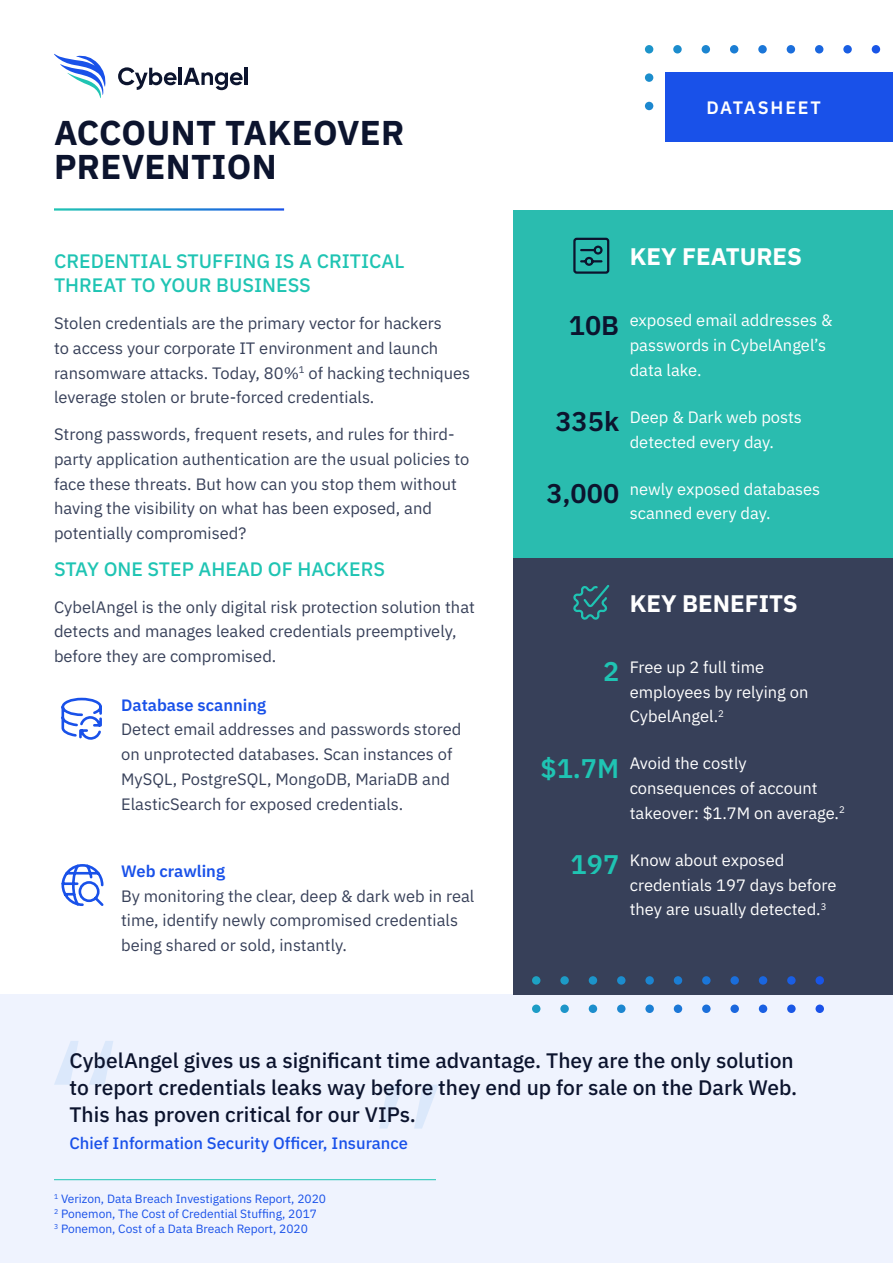
<style>
.page{position:relative;width:893px;height:1263px;background:#fff}
.page>*{position:absolute;margin:0;border:0;box-sizing:border-box;transform-origin:0 0}
.t1{font:700 34.5px/34.5px "IBM Plex Sans";letter-spacing:.01em;color:#0c142e}
.t2{font:600 27px "IBM Plex Sans";color:#0c142e}
.t3{font:600 27px "IBM Plex Sans";color:#1fc4b3}
.Paragraph_Style_4{font:700 24px "IBM Plex Sans";color:#fff}
.t4{font:500 21px/27px "IBM Plex Sans";color:#0c142e}
.Paragraph_Style_8{font:500 19.5px/24.8px "IBM Plex Sans";color:#1fc4b3}
.BODY{font:500 19.5px "IBM Plex Sans";color:#1fc4b3}
.t5{font:600 18px "IBM Plex Sans";letter-spacing:.1em;color:#fff}
.BODY-2{font:16.5px/24.8px "IBM Plex Sans";color:#374059}
.t6{font:16.5px/24.8px "IBM Plex Sans";color:#fff}
.Paragraph_Style_9{font:16.5px/24.8px "IBM Plex Sans";color:#374059}
.t7{font:500 16.5px "IBM Plex Sans";color:#1951e9}
.Paragraph_Style_2{font:12px "IBM Plex Sans";color:#1951e9}
.s1{font-weight:600;color:#1951e9}
</style>
<div class="page">
<div style="left:0;top:995px;width:893px;height:268px;background:#eff3fe"></div>
<div style="left:514px;top:211px;width:379px;height:347px;background:#2abcaf"></div>
<div style="left:514px;top:558px;width:379px;height:437px;background:#374059"></div>
<svg style="left:645px;top:45px;width:235px;height:65px"></svg>
<div style="left:665px;top:72px;width:228px;height:69px;background:#1951e9"></div>
<svg style="left:118px;top:67px;width:59px;height:23px"></svg>
<hr style="left:179px;top:67px;width:3px;height:18px;background:#0c142e">
<svg style="left:183px;top:68px;width:60px;height:22px"></svg>
<hr style="left:245px;top:67px;width:3px;height:18px;background:#0c142e">
<svg style="left:54px;top:54px;width:52px;height:44px"></svg>
<svg style="left:380px;top:1085px;width:58px;height:43px"></svg>
<svg style="left:54px;top:1041px;width:59px;height:44px"></svg>
<hr style="left:54px;top:1179px;width:382px;height:1px;background:#1fc4b3">
<svg style="left:532px;top:976px;width:292px;height:37px"></svg>
<svg style="left:573px;top:585px;width:37px;height:35px"></svg>
<svg style="left:573px;top:237px;width:37px;height:37px"></svg>
<svg style="left:61px;top:697px;width:41px;height:43px"></svg>
<svg style="left:61px;top:864px;width:43px;height:42px"></svg>
<p class="t1" style="left:54px;top:112px;width:352px">ACCOUNT TAKEOVER<br>PREVENTION</p>
<p class="Paragraph_Style_8" style="left:54px;top:247px;width:352px">CREDENTIAL STUFFING IS A CRITICAL<br>THREAT TO YOUR BUSINESS</p>
<p class="BODY-2" style="left:54px;top:309px;width:418px">Stolen credentials are the primary vector for hackers<br>to access your corporate IT environment and launch ransomware attacks. Today, 80%<sup>1</sup> of hacking techniques leverage stolen or brute-forced credentials.</p>
<p class="BODY-2" style="left:54px;top:420px;width:417px">Strong passwords, frequent resets, and rules for third&shy;party application authentication are the usual policies to face these threats. But how can you stop them without having the visibility on what has been exposed, and potentially compromised?</p>
<p class="BODY" style="left:54px;top:554px;width:333px">STAY ONE STEP AHEAD OF HACKERS</p>
<p class="BODY-2" style="left:54px;top:593px;width:422px">CybelAngel is the only digital risk protection solution that detects and manages leaked credentials preemptively, before they are compromised.</p>
<p class="Paragraph_Style_9" style="left:121px;top:691px;width:342px"><span class="s1">Database scanning<br></span>Detect email addresses and passwords stored on unprotected databases. Scan instances of MySQL, PostgreSQL, MongoDB, MariaDB and ElasticSearch for exposed credentials.</p>
<p class="Paragraph_Style_9" style="left:121px;top:857px;width:355px"><span class="s1">Web crawling<br></span>By monitoring the clear, deep &amp; dark web in real time, identify newly compromised credentials being shared or sold, instantly.</p>
<p class="t5" style="left:706px;top:93px;width:116px">DATASHEET</p>
<p class="Paragraph_Style_4" style="left:630px;top:237px;width:174px">KEY FEATURES</p>
<p class="t2" style="left:569px;top:304px;width:52px">10B</p>
<p class="t6" style="left:630px;top:307px;width:204px">exposed email addresses &amp; passwords in CybelAngel’s data lake.</p>
<p class="t2" style="left:555px;top:400px;width:65px">335k</p>
<p class="t6" style="left:630px;top:403px;width:174px">Deep &amp; Dark web posts detected every day.</p>
<p class="t2" style="left:546px;top:472px;width:74px">3,000</p>
<p class="t6" style="left:630px;top:475px;width:192px">newly exposed databases scanned every day.</p>
<p class="Paragraph_Style_4" style="left:630px;top:584px;width:170px">KEY BENEFITS</p>
<p class="t3" style="left:603px;top:650px;width:18px">2</p>
<p class="t3" style="left:540px;top:747px;width:80px">$1.7M</p>
<p class="t3" style="left:571px;top:843px;width:50px">197</p>
<p class="t6" style="left:630px;top:653px;width:180px">Free up 2 full time employees by relying on<br>CybelAngel.<sup>2</sup></p>
<p class="t6" style="left:630px;top:750px;width:217px">Avoid the costly consequences of account takeover: $1.7M on average.<sup>2</sup></p>
<p class="t6" style="left:630px;top:846px;width:208px">Know about exposed credentials 197 days before they are usually detected.<sup>3</sup></p>
<p class="t4" style="left:70px;top:1045px;width:729px">CybelAngel gives us a significant time advantage. They are the only solution to report credentials leaks way before they end up for sale on the Dark Web.<br>This has proven critical for our VIPs.</p>
<p class="t7" style="left:70px;top:1130px;width:340px">Chief Information Security Officer, Insurance</p>
<p class="Paragraph_Style_2" style="left:54px;top:1189px;width:274px"><sup>1</sup> Verizon, Data Breach Investigations Report, 2020</p>
<p class="Paragraph_Style_2" style="left:54px;top:1204px;width:265px"><sup>2</sup> Ponemon, The Cost of Credential Stuffing, 2017</p>
<p class="Paragraph_Style_2" style="left:54px;top:1219px;width:255px"><sup>3</sup> Ponemon, Cost of a Data Breach Report, 2020</p>
</div>
